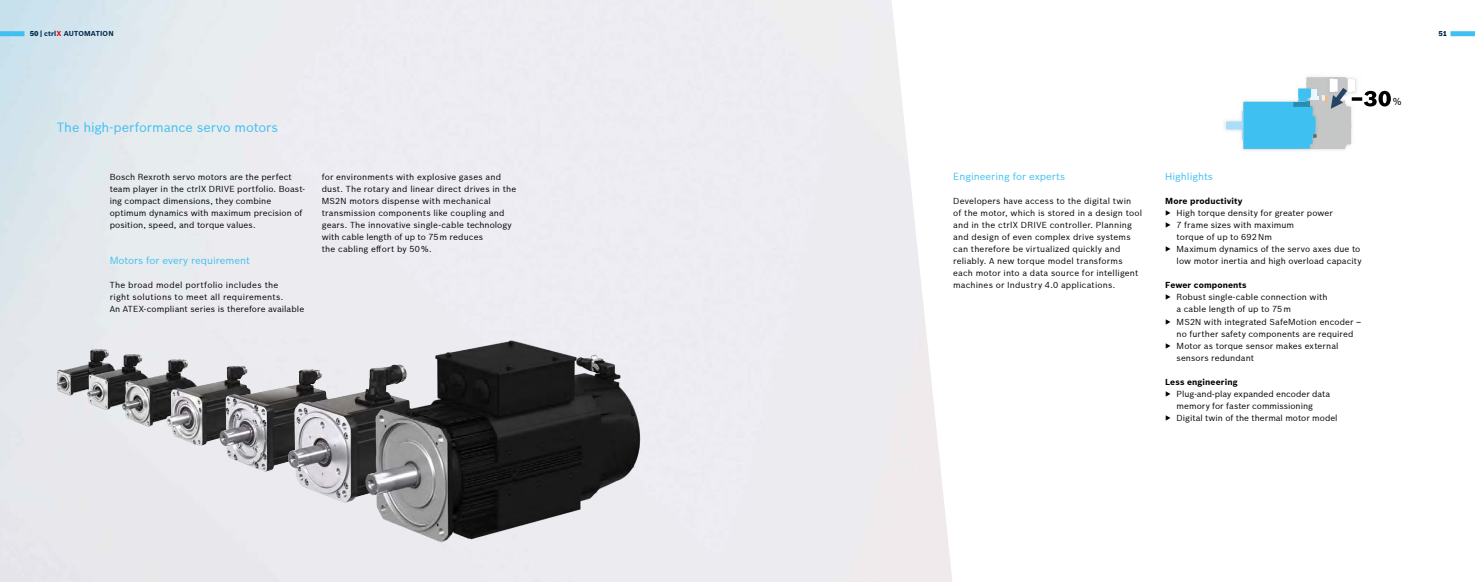
<style>
.page{position:relative;width:1475px;height:582px;background:#fff}
.page>*{position:absolute;margin:0;border:0;box-sizing:border-box;transform-origin:0 0}
.t1{font:13px "Bosch Sans";letter-spacing:-.005em;color:#3ec0f0}
.t2{font:10px "Bosch Sans";color:#3ec0f0}
.t3{font:10px "Bosch Sans";color:#000}
.t4{font:8.5px/12px "Bosch Sans";letter-spacing:.015em;color:#000}
.t5{font:700 8.5px "Bosch Sans";letter-spacing:.015em;color:#000}
.t6{font:700 7px "Bosch Sans";letter-spacing:.025em;color:#002b4d}
.t7{font:900 7px "Bosch Sans";color:#002b4d}
.s1{font-weight:900}
.s2{color:#e3000b}
</style>
<div class="page">
<img style="left:0;top:0;width:952px;height:581px">
<div style="left:0;top:31px;width:24px;height:5px;background:#3ec0f0"></div>
<div style="left:1450px;top:31px;width:24px;height:5px;background:#3ec0f0"></div>
<img style="left:50px;top:344px;width:71px;height:53px">
<img style="left:75px;top:348px;width:86px;height:64px">
<img style="left:100px;top:350px;width:110px;height:82px">
<img style="left:171px;top:365px;width:68px;height:26px">
<img style="left:226px;top:369px;width:75px;height:28px">
<img style="left:301px;top:364px;width:38px;height:38px">
<img style="left:339px;top:317px;width:320px;height:240px">
<svg style="left:1225px;top:77px;width:165px;height:72px"></svg>
<p class="t6" style="left:30px;top:28px;width:85px"><span class="s1">50 |</span> ctrl<span class="s2">X</span> AUTOMATION</p>
<h1 class="t1" style="left:57px;top:118px;width:223px">The high-performance servo motors</h1>
<p class="t4" style="left:110px;top:170px;width:197px">Bosch Rexroth servo motors are the perfect team player in the ctrlX DRIVE portfolio. Boast&shy;ing compact dimensions, they combine optimum dynamics with maximum precision of position, speed, and torque values.</p>
<p class="t2" style="left:110px;top:253px;width:142px">Motors for every requirement</p>
<p class="t4" style="left:110px;top:278px;width:196px">The broad model portfolio includes the<br>right solutions to meet all requirements.<br>An ATEX-compliant series is therefore available</p>
<p class="t4" style="left:322px;top:170px;width:196px">for environments with explosive gases and dust. The rotary and linear direct drives in the MS2N motors dispense with mechanical transmission components like coupling and gears. The innovative single-cable technology with cable length of up to 75m reduces<br>the cabling effort by 50%.</p>
<p class="t2" style="left:953px;top:169px;width:113px">Engineering for experts</p>
<p class="t4" style="left:953px;top:194px;width:190px">Developers have access to the digital twin<br>of the motor, which is stored in a design tool and in the ctrlX DRIVE controller. Planning and design of even complex drive systems can therefore be virtualized quickly and reliably. A new torque model transforms each motor into a data source for intelligent machines or Industry 4.0 applications.</p>
<p class="t2" style="left:1164px;top:169px;width:49px">Highlights</p>
<p class="t5" style="left:1164px;top:195px;width:79px">More productivity</p>
<p class="t4" style="left:1164px;top:206px;width:169px">▶ High torque density for greater power</p>
<p class="t4" style="left:1164px;top:218px;width:130px">▶ 7 frame sizes with maximum</p>
<p class="t4" style="left:1176px;top:230px;width:97px">torque of up to 692Nm</p>
<p class="t4" style="left:1164px;top:242px;width:197px">▶ Maximum dynamics of the servo axes due to</p>
<p class="t4" style="left:1176px;top:254px;width:186px">low motor inertia and high overload capacity</p>
<p class="t5" style="left:1164px;top:279px;width:83px">Fewer components</p>
<p class="t4" style="left:1164px;top:290px;width:164px">▶ Robust single-cable connection with</p>
<p class="t4" style="left:1176px;top:302px;width:116px">a cable length of up to 75m</p>
<p class="t4" style="left:1164px;top:314px;width:197px">▶ MS2N with integrated SafeMotion encoder –</p>
<p class="t4" style="left:1176px;top:326px;width:178px">no further safety components are required</p>
<p class="t4" style="left:1164px;top:338px;width:175px">▶ Motor as torque sensor makes external</p>
<p class="t4" style="left:1176px;top:350px;width:79px">sensors redundant</p>
<p class="t5" style="left:1164px;top:375px;width:74px">Less engineering</p>
<p class="t4" style="left:1164px;top:386px;width:166px">▶ Plug-and-play expanded encoder data</p>
<p class="t4" style="left:1176px;top:398px;width:138px">memory for faster commissioning</p>
<p class="t4" style="left:1164px;top:410px;width:174px">▶ Digital twin of the thermal motor model</p>
<p class="t3" style="left:1392px;top:94px;width:10px">%</p>
<p class="t7" style="left:1438px;top:28px;width:10px">51</p>
</div>
